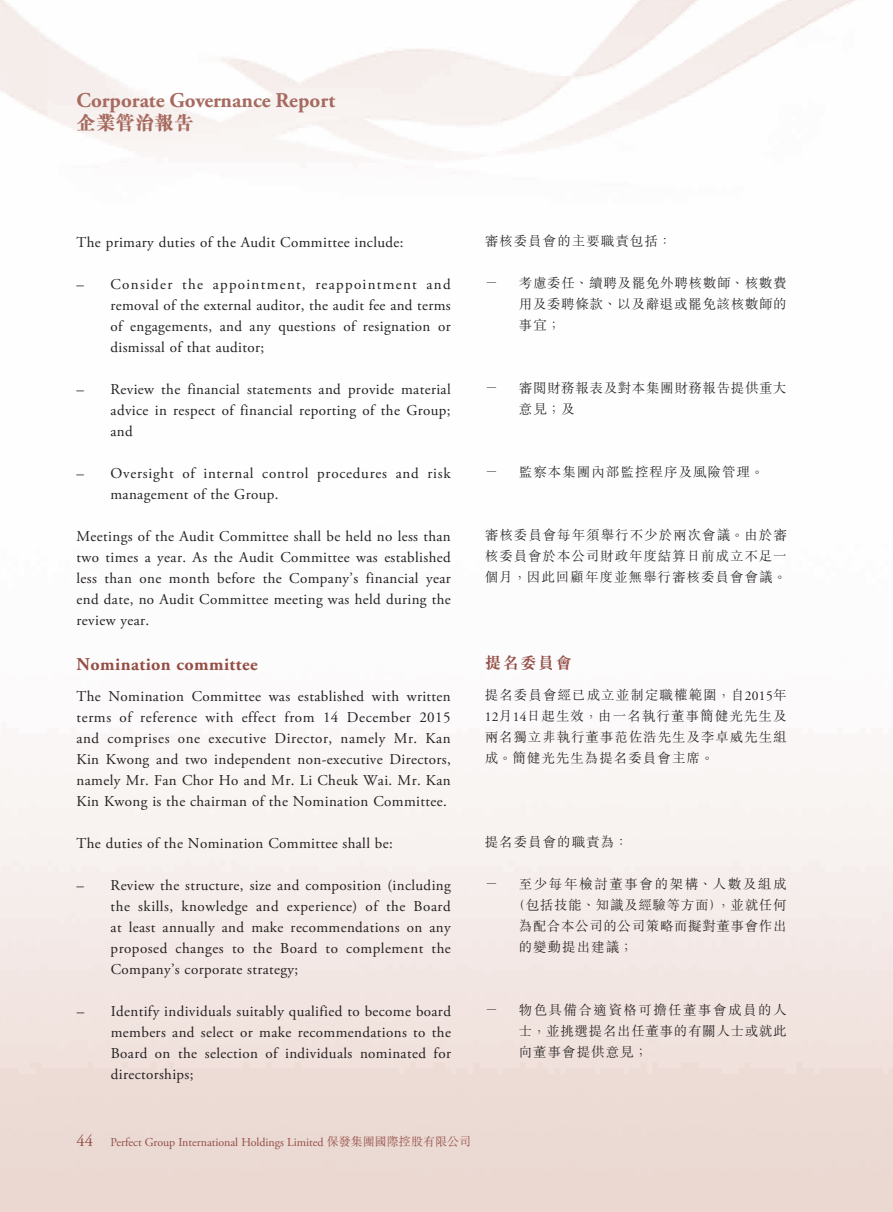
<style>
.page{position:relative;width:893px;height:1212px;background:#fff}
.page>*{position:absolute;margin:0;border:0;box-sizing:border-box;transform-origin:0 0}
.t1{font:700 21px "Adobe Garamond Pro";color:#a66a5f}
.t2{font:800 19.5px "M Sung HK";color:#a66a5f}
.t3{font:700 18px "Adobe Garamond Pro";letter-spacing:.025em;color:#934e45}
.t4{font:700 16.5px "M Sung HK";letter-spacing:.075em;color:#934e45}
.t5{font:15px/21px "Adobe Garamond Pro";letter-spacing:.025em;color:#231f20;text-align:justify}
.t6{font:15px/21px "Adobe Garamond Pro";letter-spacing:.05em;color:#231f20}
.t7{font:300 13.5px/21px "M Sung HK";letter-spacing:.07em;color:#231f20;text-align:justify}
.t8{font:300 13.5px/21px "M Sung HK";letter-spacing:.045em;color:#231f20}
.t9{font:300 13.5px "M Sung HK";letter-spacing:.05em;color:#231f20}
.t10{font:300 13.5px "M Sung HK";letter-spacing:.12em;color:#231f20}
.t11{font:12px "Adobe Garamond Pro";letter-spacing:-.005em;color:#934e45}
.s1{font-family:"Adobe Garamond Pro";font-weight:400}
.s2{font-size:16.5px}
.s3{font-family:"M Sung HK";font-weight:300}
</style>
<div class="page">
<h1 class="t1" style="left:77px;top:88px;width:260px">Corporate Governance Report</h1>
<h2 class="t2" style="left:77px;top:109px;width:119px">企業管治報告</h2>
<p class="t5" style="left:77px;top:233px;width:328px">The primary duties of the Audit Committee include:</p>
<p class="t5" style="left:111px;top:275px;width:342px;text-indent:-34px">– Consider the appointment, reappointment and removal of the external auditor, the audit fee and terms of engagements, and any questions of resignation or dismissal of that auditor;</p>
<p class="t5" style="left:111px;top:380px;width:342px;text-indent:-34px">– Review the financial statements and provide material advice in respect of financial reporting of the Group; and</p>
<p class="t6" style="left:110px;top:464px;width:342px;text-indent:-34px">– Oversight of internal control procedures and risk management of the Group.</p>
<p class="t5" style="left:77px;top:527px;width:376px">Meetings of the Audit Committee shall be held no less than two times a year. As the Audit Committee was established less than one month before the Company’s financial year end date, no Audit Committee meeting was held during the review year.</p>
<p class="t3" style="left:77px;top:654px;width:183px">Nomination committee</p>
<p class="t5" style="left:76px;top:686px;width:376px">The Nomination Committee was established with written terms of reference with effect from 14 December 2015 and comprises one executive Director, namely Mr. Kan Kin Kwong and two independent non-executive Directors, namely Mr. Fan Chor Ho and Mr. Li Cheuk Wai. Mr. Kan Kin Kwong is the chairman of the Nomination Committee.</p>
<p class="t5" style="left:77px;top:833px;width:318px">The duties of the Nomination Committee shall be:</p>
<p class="t5" style="left:111px;top:875px;width:342px;text-indent:-34px">– Review the structure, size and composition (including the skills, knowledge and experience) of the Board at least annually and make recommendations on any proposed changes to the Board to complement the Company’s corporate strategy;</p>
<p class="t5" style="left:111px;top:1001px;width:342px;text-indent:-34px">– Identify individuals suitably qualified to become board members and select or make recommendations to the Board on the selection of individuals nominated for directorships;</p>
<p class="t7" style="left:485px;top:230px;width:188px">審核委員會的主要職責包括：</p>
<p class="t7" style="left:485px;top:272px;width:15px">－</p>
<p class="t7" style="left:519px;top:272px;width:269px">考慮委任、續聘及罷免外聘核數師、核數費用及委聘條款、以及辭退或罷免該核數師的事宜；</p>
<p class="t7" style="left:485px;top:377px;width:15px">－</p>
<p class="t8" style="left:519px;top:377px;width:269px">審閱財務報表及對本集團財務報告提供重大意見；及</p>
<p class="t7" style="left:485px;top:461px;width:15px">－</p>
<p class="t7" style="left:519px;top:461px;width:247px">監察本集團內部監控程序及風險管理。</p>
<p class="t7" style="left:485px;top:524px;width:304px">審核委員會每年須舉行不少於兩次會議。由於審核委員會於本公司財政年度結算日前成立不足一個月，因此回顧年度並無舉行審核委員會會議。</p>
<p class="t4" style="left:485px;top:651px;width:89px">提名委員會</p>
<p class="t7" style="left:485px;top:684px;width:303px">提名委員會經已成立並制定職權範圍，自<span class="s1">2015</span>年<span class="s1">12</span>月<span class="s1">14</span>日起生效，由一名執行董事簡健光先生及兩名獨立非執行董事范佐浩先生及李卓威先生組成。簡健光先生為提名委員會主席。</p>
<p class="t7" style="left:485px;top:831px;width:145px">提名委員會的職責為：</p>
<p class="t7" style="left:485px;top:873px;width:15px">－</p>
<p class="t10" style="left:519px;top:874px;width:269px">至少每年檢討董事會的架構、人數及組成</p>
<p class="t9" style="left:512px;top:895px;width:276px">（包括技能、知識及經驗等方面），並就任何</p>
<p class="t8" style="left:519px;top:915px;width:269px">為配合本公司的公司策略而擬對董事會作出</p>
<p class="t7" style="left:519px;top:936px;width:116px">的變動提出建議；</p>
<p class="t7" style="left:485px;top:999px;width:15px">－</p>
<p class="t7" style="left:519px;top:999px;width:269px">物色具備合適資格可擔任董事會成員的人士，並挑選提名出任董事的有關人士或就此向董事會提供意見；</p>
<p class="t11" style="left:77px;top:1134px;width:396px"><span class="s2">44</span> Perfect Group International Holdings Limited <span class="s3">保發集團國際控股有限公司</span></p>
</div>
